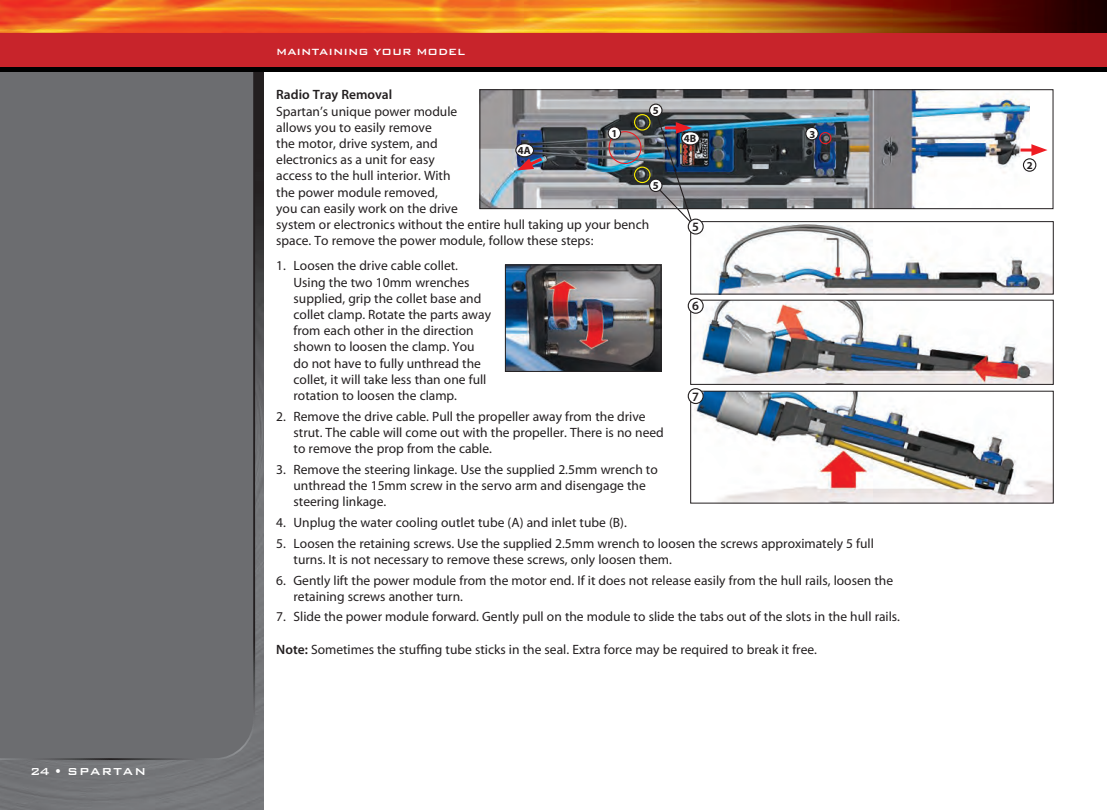
<style>
.page{position:relative;width:1107px;height:810px;background:#fff}
.page>*{position:absolute;margin:0;border:0;box-sizing:border-box;transform-origin:0 0}
.t1{font:13.5px/16.2px "Myriad";color:#231f20}
.t2{font:600 13.5px "Myriad";color:#231f20}
.t3{font:13.5px "Bank Gothic Medium BT";letter-spacing:.075em;color:#fff}
.t4{font:600 12.75px "Myriad";color:#231f20}
.t5{font:12px "Bank Gothic Medium BT";color:#fff}
.t6{font:700 10.65px "Myriad";color:#231f20}
.s1{font-weight:600}
</style>
<div class="page">
<img style="left:0;top:71px;width:263px;height:739px">
<div style="left:0;top:71px;width:256px;height:690px;background:#6c6d70"></div>
<img style="left:0;top:0;width:1107px;height:71px">
<div style="left:0;top:33px;width:1107px;height:34px;background:#c8242b"></div>
<img style="left:482px;top:91px;width:547px;height:116px">
<div style="left:480px;top:89px;width:573px;height:120px;border:1px solid #231f20"></div>
<div style="left:609px;top:131px;width:32px;height:33px;border:1px solid #ee1d23;border-radius:50%"></div>
<div style="left:634px;top:167px;width:17px;height:16px;border:1px solid #fff101;border-radius:50%"></div>
<div style="left:634px;top:114px;width:17px;height:17px;border:1px solid #fff101;border-radius:50%"></div>
<div style="left:819px;top:132px;width:12px;height:12px;border:1px solid #ee1d23;border-radius:50%"></div>
<hr style="left:1021px;top:149px;width:16px;height:3px;background:#ee1d23">
<svg style="left:1031px;top:144px;width:17px;height:12px"></svg>
<svg style="left:517px;top:155px;width:28px;height:15px"></svg>
<img style="left:507px;top:267px;width:152px;height:103px">
<div style="left:505px;top:265px;width:156px;height:107px;border:1px solid #231f20"></div>
<div style="left:1023px;top:159px;width:13px;height:12px;background:#fff;border-radius:50%"></div>
<div style="left:1023px;top:158px;width:13px;height:14px;border:1px solid #231f20;border-radius:50%"></div>
<div style="left:806px;top:127px;width:12px;height:13px;background:#fff;border-radius:50%"></div>
<div style="left:805px;top:127px;width:14px;height:13px;border:1px solid #231f20;border-radius:50%"></div>
<div style="left:608px;top:127px;width:13px;height:12px;background:#fff;border-radius:50%"></div>
<div style="left:608px;top:126px;width:13px;height:14px;border:1px solid #231f20;border-radius:50%"></div>
<img style="left:692px;top:302px;width:360px;height:81px">
<div style="left:690px;top:300px;width:364px;height:85px;border:1px solid #231f20"></div>
<div style="left:688px;top:298px;width:15px;height:15px;background:#fff;border-radius:50%"></div>
<div style="left:688px;top:298px;width:16px;height:16px;border:1px solid #231f20;border-radius:50%"></div>
<img style="left:692px;top:393px;width:360px;height:108px">
<div style="left:690px;top:391px;width:364px;height:112px;border:1px solid #231f20"></div>
<div style="left:688px;top:389px;width:15px;height:15px;background:#fff;border-radius:50%"></div>
<div style="left:688px;top:388px;width:16px;height:16px;border:1px solid #231f20;border-radius:50%"></div>
<div style="left:516px;top:144px;width:18px;height:13px;background:#fff;border-radius:50%"></div>
<div style="left:515px;top:143px;width:19px;height:14px;border:1px solid #231f20;border-radius:50%"></div>
<svg style="left:682px;top:132px;width:17px;height:13px"></svg>
<div style="left:681px;top:131px;width:19px;height:14px;border:1px solid #231f20;border-radius:50%"></div>
<img style="left:654px;top:109px;width:41px;height:119px">
<div style="left:650px;top:104px;width:12px;height:13px;background:#fff;border-radius:50%"></div>
<div style="left:649px;top:104px;width:14px;height:13px;border:1px solid #231f20;border-radius:50%"></div>
<div style="left:650px;top:179px;width:12px;height:13px;background:#fff;border-radius:50%"></div>
<div style="left:649px;top:179px;width:14px;height:13px;border:1px solid #231f20;border-radius:50%"></div>
<img style="left:700px;top:224px;width:352px;height:68px">
<div style="left:690px;top:221px;width:364px;height:73px;border:1px solid #231f20"></div>
<div style="left:688px;top:219px;width:15px;height:15px;background:#fff;border-radius:50%"></div>
<div style="left:688px;top:219px;width:16px;height:16px;border:1px solid #231f20;border-radius:50%"></div>
<p class="t3" style="left:30px;top:764px;width:118px">24 • SPARTAN</p>
<p class="t5" style="left:276px;top:45px;width:191px">MAINTAINING YOUR MODEL</p>
<p class="t2" style="left:276px;top:88px;width:117px">Radio Tray Removal</p>
<p class="t1" style="left:276px;top:104px;width:375px">Spartan’s unique power module<br>allows you to easily remove<br>the motor, drive system, and<br>electronics as a unit for easy<br>access to the hull interior. With<br>the power module removed,<br>you can easily work on the drive<br>system or electronics without the entire hull taking up your bench space. To remove the power module, follow these steps:</p>
<p class="t1" style="left:294px;top:258px;width:199px;text-indent:-17px">1. Loosen the drive cable collet.<br>Using the two 10mm wrenches supplied, grip the collet base and collet clamp. Rotate the parts away from each other in the direction shown to loosen the clamp. You do not have to fully unthread the collet, it will take less than one full rotation to loosen the clamp.</p>
<p class="t1" style="left:294px;top:409px;width:372px;text-indent:-17px">2. Remove the drive cable. Pull the propeller away from the drive strut. The cable will come out with the propeller. There is no need to remove the prop from the cable.</p>
<p class="t1" style="left:294px;top:462px;width:366px;text-indent:-17px">3. Remove the steering linkage. Use the supplied 2.5mm wrench to unthread the 15mm screw in the servo arm and disengage the steering linkage.</p>
<p class="t1" style="left:276px;top:515px;width:352px">4. Unplug the water cooling outlet tube (A) and inlet tube (B).</p>
<p class="t1" style="left:294px;top:536px;width:582px;text-indent:-17px">5. Loosen the retaining screws. Use the supplied 2.5mm wrench to loosen the screws approximately 5 full turns. It is not necessary to remove these screws, only loosen them.</p>
<p class="t1" style="left:294px;top:573px;width:601px;text-indent:-17px">6. Gently lift the power module from the motor end. If it does not release easily from the hull rails, loosen the retaining screws another turn.</p>
<p class="t1" style="left:276px;top:609px;width:625px">7. Slide the power module forward. Gently pull on the module to slide the tabs out of the slots in the hull rails.</p>
<p class="t1" style="left:276px;top:642px;width:542px"><span class="s1">Note:</span> Sometimes the stuffing tube sticks in the seal. Extra force may be required to break it free.</p>
<p class="t6" style="left:653px;top:105px;width:7px">5</p>
<p class="t6" style="left:611px;top:128px;width:7px">1</p>
<p class="t6" style="left:809px;top:128px;width:7px">3</p>
<p class="t6" style="left:684px;top:133px;width:14px">4B</p>
<p class="t6" style="left:518px;top:145px;width:14px">4A</p>
<p class="t6" style="left:653px;top:180px;width:7px">5</p>
<p class="t4" style="left:692px;top:220px;width:8px">5</p>
<p class="t4" style="left:692px;top:300px;width:8px">6</p>
<p class="t4" style="left:692px;top:390px;width:8px">7</p>
<p class="t6" style="left:1027px;top:160px;width:7px">2</p>
</div>
